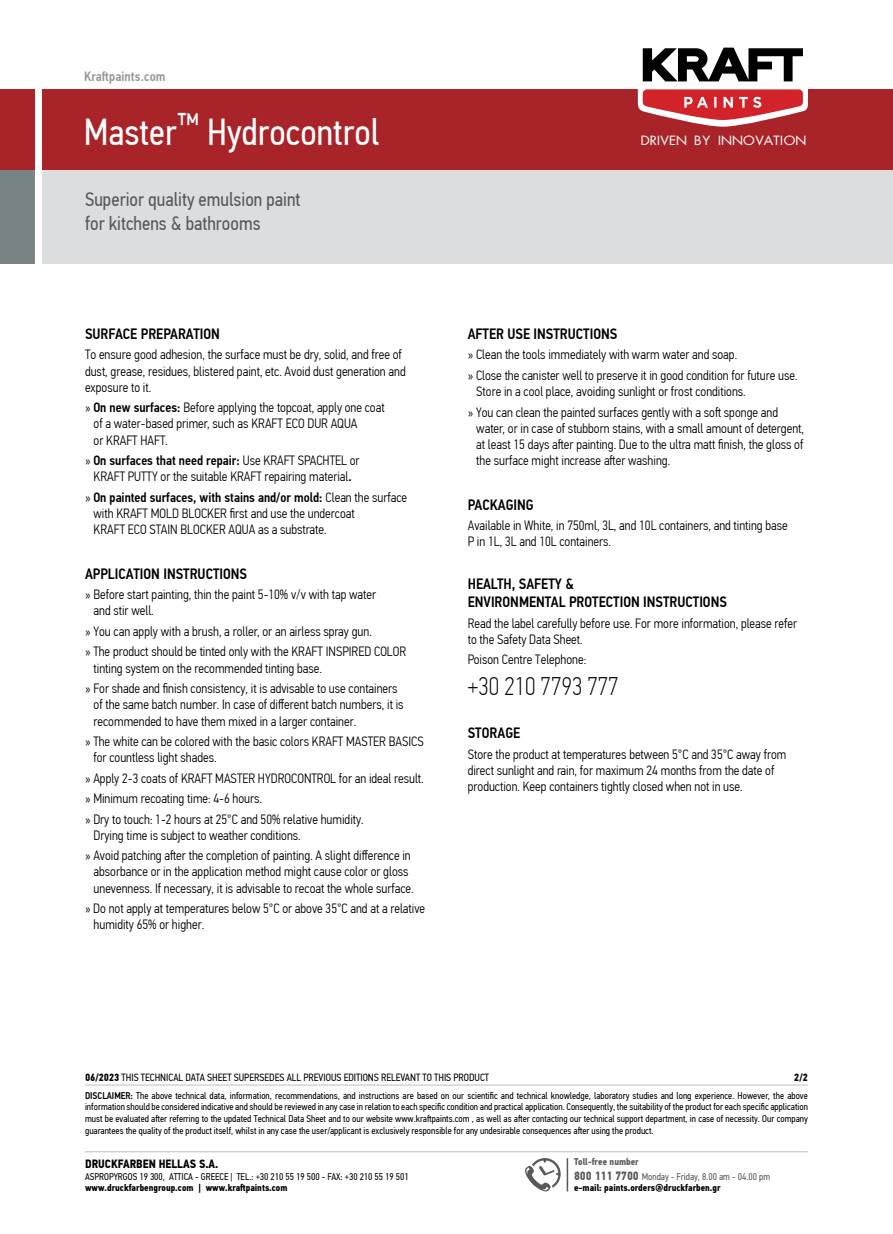
<style>
.page{position:relative;width:893px;height:1234px;background:#fff}
.page>*{position:absolute;margin:0;border:0;box-sizing:border-box;transform-origin:0 0}
.t1{font:37.5px "PF Din Text Cond Pro";color:#fff}
.t2{font:100 25.5px "PF Din Text Cond Pro";color:#000}
.t3{font:19.5px/23.4px "PF Din Text Cond Pro";color:#58595b}
.t4{font:500 15px/18px "PF Din Text Cond Pro";color:#000}
.t5{font:300 13.5px/16.2px "PF Din Text Cond Pro";color:#000}
.t6{font:13.5px "UB Future";color:#fff;scale:1.1 1}
.t7{font:500 13.5px "PF Din Text Cond Pro";letter-spacing:.01em;color:#939598}
.t8{font:700 12px "PF Din Text Cond Pro";color:#000}
.t9{font:10.5px "PF Din Text Cond Pro";color:#000}
.t10{font:700 10.5px "PF Din Text Cond Pro";color:#000}
.t11{font:9.75px/11.7px "PF Din Text Cond Pro";color:#000}
.t12{font:700 9.75px/11.7px "PF Din Text Cond Pro";color:#000}
.t13{font:700 9.75px "PF Din Text Cond Pro";color:#58595b}
.s1{font-weight:500}
.s2{font-weight:700}
.s3{font-size:12px;color:#58595b}
.s4{font-weight:400;color:#58595b}
</style>
<div class="page">
<div style="left:43px;top:89px;width:850px;height:81px;background:#a82428"></div>
<div style="left:0;top:89px;width:34px;height:81px;background:#a82428"></div>
<svg style="left:638px;top:47px;width:170px;height:80px"></svg>
<div style="left:43px;top:170px;width:850px;height:94px;background:#dcddde"></div>
<div style="left:0;top:170px;width:34px;height:94px;background:#788386"></div>
<hr style="left:85px;top:1151px;width:723px;height:1px;background:#bcbec0">
<svg style="left:525px;top:1158px;width:36px;height:34px"></svg>
<hr style="left:567px;top:1157px;width:1px;height:34px;background:#58595b">
<hr style="left:85px;top:1084px;width:723px;height:1px;background:#bcbec0">
<p class="t7" style="left:84px;top:69px;width:83px">Kraftpaints.com</p>
<p class="t1" style="left:84px;top:109px;width:297px">Master<sup>™</sup> Hydrocontrol</p>
<p class="t3" style="left:85px;top:188px;width:217px">Superior quality emulsion paint for kitchens &amp; bathrooms</p>
<p class="t4" style="left:85px;top:325px;width:136px">SURFACE PREPARATION</p>
<p class="t5" style="left:85px;top:346px;width:322px">To ensure good adhesion, the surface must be dry, solid, and free of dust, grease, residues, blistered paint, etc. Avoid dust generation and exposure to it.</p>
<p class="t5" style="left:94px;top:399px;width:293px;text-indent:-9px">» <span class="s1">On new surfaces:</span> Before applying the topcoat, apply one coat of a water-based primer, such as KRAFT ECO DUR AQUA<br>or KRAFT HAFT.</p>
<p class="t5" style="left:85px;top:452px;width:276px;text-align:center">» <span class="s1">On surfaces that need repair:</span> Use KRAFT SPACHTEL or<br>KRAFT PUTTY or the suitable KRAFT repairing material<span class="s1">.</span></p>
<p class="t5" style="left:94px;top:489px;width:315px;text-indent:-9px">» <span class="s1">On painted surfaces, with stains and/or mold:</span> Clean the surface with KRAFT MOLD BLOCKER first and use the undercoat<br>KRAFT ECO STAIN BLOCKER AQUA as a substrate.</p>
<p class="t4" style="left:85px;top:564px;width:164px">APPLICATION INSTRUCTIONS</p>
<p class="t5" style="left:94px;top:586px;width:284px;text-indent:-9px">» Before start painting, thin the paint 5-10% v/v with tap water and stir well.</p>
<p class="t5" style="left:85px;top:623px;width:288px">» You can apply with a brush, a roller, or an airless spray gun.</p>
<p class="t5" style="left:94px;top:643px;width:314px;text-indent:-9px">» The product should be tinted only with the KRAFT INSPIRED COLOR tinting system on the recommended tinting base.</p>
<p class="t5" style="left:94px;top:680px;width:312px;text-indent:-9px">» For shade and finish consistency, it is advisable to use containers of the same batch number. In case of different batch numbers, it is recommended to have them mixed in a larger container.</p>
<p class="t5" style="left:94px;top:733px;width:332px;text-indent:-9px">» The white can be colored with the basic colors KRAFT MASTER BASICS for countless light shades.</p>
<p class="t5" style="left:85px;top:769px;width:340px">» Apply 2-3 coats of KRAFT MASTER HYDROCONTROL for an ideal result.</p>
<p class="t5" style="left:85px;top:790px;width:179px">» Minimum recoating time: 4-6 hours.</p>
<p class="t5" style="left:94px;top:810px;width:272px;text-indent:-9px">» Dry to touch: 1-2 hours at 25°C and 50% relative humidity.<br>Drying time is subject to weather conditions.</p>
<p class="t5" style="left:94px;top:847px;width:321px;text-indent:-9px">» Avoid patching after the completion of painting. A slight difference in absorbance or in the application method might cause color or gloss unevenness. If necessary, it is advisable to recoat the whole surface.</p>
<p class="t5" style="left:94px;top:900px;width:333px;text-indent:-9px">» Do not apply at temperatures below 5°C or above 35°C and at a relative humidity 65% or higher.</p>
<p class="t6" style="left:640px;top:133px;width:152px">DRIVEN BY INNOVATION</p>
<p class="t4" style="left:468px;top:325px;width:151px">AFTER USE INSTRUCTIONS</p>
<p class="t5" style="left:468px;top:346px;width:271px">» Clean the tools immediately with warm water and soap.</p>
<p class="t5" style="left:476px;top:367px;width:323px;text-indent:-9px">» Close the canister well to preserve it in good condition for future use.<br>Store in a cool place, avoiding sunlight or frost conditions.</p>
<p class="t5" style="left:476px;top:404px;width:329px;text-indent:-9px">» You can clean the painted surfaces gently with a soft sponge and water, or in case of stubborn stains, with a small amount of detergent, at least 15 days after painting. Due to the ultra matt finish, the gloss of the surface might increase after washing.</p>
<p class="t4" style="left:468px;top:495px;width:67px">PACKAGING</p>
<p class="t5" style="left:468px;top:517px;width:322px">Available in White, in 750ml, 3L, and 10L containers, and tinting base<br>P in 1L, 3L and 10L containers.</p>
<p class="t4" style="left:468px;top:575px;width:261px">HEALTH, SAFETY &amp;<br>ENVIRONMENTAL PROTECTION INSTRUCTIONS</p>
<p class="t5" style="left:468px;top:614px;width:331px">Read the label carefully before use. For more information, please refer to the Safety Data Sheet.</p>
<p class="t5" style="left:468px;top:651px;width:120px">Poison Centre Telephone:</p>
<p class="t2" style="left:468px;top:671px;width:152px">+30 210 7793 777</p>
<p class="t4" style="left:468px;top:724px;width:54px">STORAGE</p>
<p class="t5" style="left:468px;top:746px;width:320px">Store the product at temperatures between 5°C and 35°C away from direct sunlight and rain, for maximum 24 months from the date of production. Keep containers tightly closed when not in use.</p>
<p class="t9" style="left:85px;top:1070px;width:406px"><span class="s2">06/2023</span> ΤHIS TECHNICAL DATA SHEET SUPERSEDES ALL PREVIOUS EDITIONS RELEVANT TO THIS PRODUCT</p>
<p class="t10" style="left:794px;top:1070px;width:15px">2/2</p>
<p class="t11" style="left:85px;top:1089px;width:724px;text-align:justify"><span class="s1">DISCLAIMER:</span> The above technical data, information, recommendations, and instructions are based on our scientific and technical knowledge, laboratory studies and long experience. However, the above information should be considered indicative and should be reviewed in any case in relation to each specific condition and practical application. Consequently, the suitability of the product for each specific application must be evaluated after referring to the updated Technical Data Sheet and to our website www.kraftpaints.com , as well as after contacting our technical support department, in case of necessity. Our company guarantees the quality of the product itself, whilst in any case the user/applicant is exclusively responsible for any undesirable consequences after using the product.</p>
<p class="t8" style="left:85px;top:1156px;width:135px">DRUCKFARBEN HELLAS S.A.</p>
<p class="t11" style="left:85px;top:1170px;width:325px">ASPROPYRGOS 19 300, ATTICA - GREECE | TEL.: +30 210 55 19 500 - FAX: +30 210 55 19 501 <span class="s2">www.druckfarbengroup.com | www.kraftpaints.com</span></p>
<p class="t13" style="left:574px;top:1155px;width:66px">Toll-free number</p>
<p class="t12" style="left:574px;top:1170px;width:198px"><span class="s3">800 111 7700</span> <span class="s4">Monday - Friday, 8.00 am - 04.00 pm </span>e-mail: paints.orders@druckfarben.gr</p>
</div>
